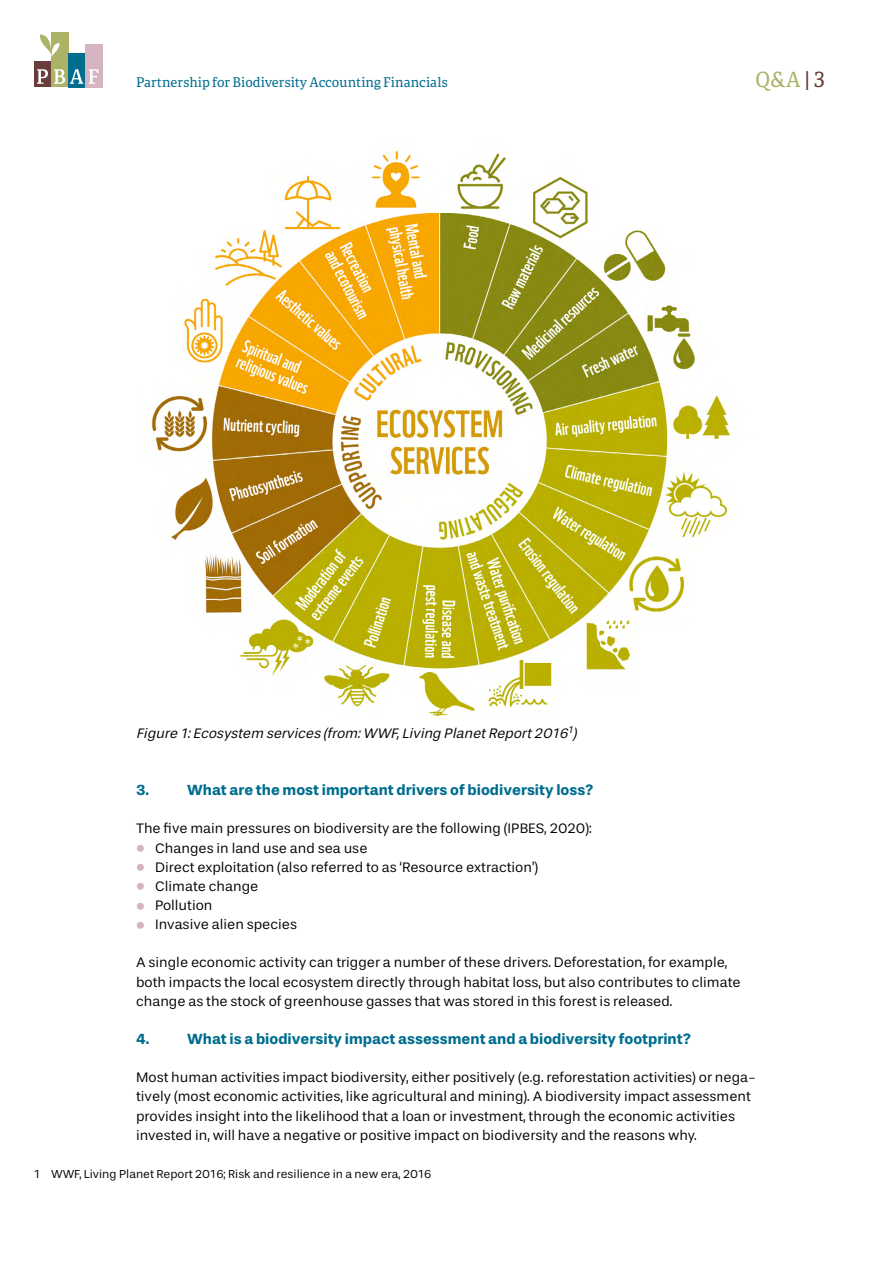
<style>
.page{position:relative;width:893px;height:1263px;background:#fff}
.page>*{position:absolute;margin:0;border:0;box-sizing:border-box;transform-origin:0 0}
.t1{font:21px "Portada";color:#acb367}
._1e_tussenkop{font:700 15px "Stevie Sans";color:#006d8f}
._01_broodtekst{font:14.25px/19.2px "Stevie Sans";color:#000}
.opsomming{font:14.25px "Stevie Sans";color:#000}
._01_broodtekst-2{font:italic 14.25px "Stevie Sans";color:#000}
.t2{font:13.5px "Portada";color:#006d8f}
.Noten{font:12px "Stevie Sans";color:#000}
.s1{color:#693d39}
.s2{font-weight:900;font-size:21px;color:#d5b4c1}
</style>
<div class="page">
<div style="left:34px;top:61px;width:17px;height:26px;background:#693d39"></div>
<div style="left:51px;top:33px;width:17px;height:54px;background:#acb367"></div>
<div style="left:68px;top:53px;width:17px;height:34px;background:#006d8f"></div>
<div style="left:85px;top:44px;width:17px;height:43px;background:#d5b4c1"></div>
<svg style="left:40px;top:35px;width:20px;height:22px"></svg>
<svg style="left:89px;top:69px;width:10px;height:15px"></svg>
<svg style="left:37px;top:69px;width:11px;height:15px"></svg>
<svg style="left:54px;top:69px;width:29px;height:15px"></svg>
<img style="left:152px;top:151px;width:578px;height:566px">
<p class="t2" style="left:136px;top:73px;width:313px">Partnership for Biodiversity Accounting Financials</p>
<h1 class="t1" style="left:755px;top:64px;width:71px">Q&amp;A <span class="s1">| 3</span></h1>
<p class="_01_broodtekst-2" style="left:136px;top:726px;width:445px">Figure 1:Ecosystem services (from:WWF,Living PlanetReport2016<sup>1</sup>)</p>
<p class="_1e_tussenkop" style="left:136px;top:782px;width:14px">3.</p>
<p class="_1e_tussenkop" style="left:187px;top:782px;width:408px">What are the most important drivers of biodiversity loss?</p>
<p class="_01_broodtekst" style="left:136px;top:820px;width:457px">The five main pressures on biodiversity are the following (IPBES, 2020):</p>
<p class="opsomming" style="left:136px;top:840px;width:233px"><span class="s2">•</span> Changes in land use and sea use</p>
<p class="opsomming" style="left:136px;top:860px;width:404px"><span class="s2">•</span> Direct exploitation (also referred to as ‘Resource extraction’)</p>
<p class="opsomming" style="left:136px;top:879px;width:124px"><span class="s2">•</span> Climate change</p>
<p class="opsomming" style="left:136px;top:898px;width:78px"><span class="s2">•</span> Pollution</p>
<p class="opsomming" style="left:136px;top:917px;width:163px"><span class="s2">•</span> Invasive alien species</p>
<p class="_01_broodtekst" style="left:136px;top:953px;width:606px">A single economic activity can trigger a number of these drivers. Deforestation, for example, both impacts the local ecosystem directly through habitat loss, but also contributes to climate change as the stock of greenhouse gasses that was stored in this forest is released.</p>
<p class="_1e_tussenkop" style="left:136px;top:1031px;width:15px">4.</p>
<p class="_1e_tussenkop" style="left:187px;top:1031px;width:505px">What is a biodiversity impact assessment and a biodiversity footprint?</p>
<p class="_01_broodtekst" style="left:136px;top:1068px;width:621px">Most human activities impact biodiversity, either positively (e.g. reforestation activities) or nega&shy;tively (most economic activities, like agricultural and mining). A biodiversity impact assessment provides insight into the likelihood that a loan or investment, through the economic activities invested in, will have a negative or positive impact on biodiversity and the reasons why.</p>
<p class="Noten" style="left:34px;top:1168px;width:399px">1 WWF, Living Planet Report 2016; Risk and resilience in a new era, 2016</p>
</div>
